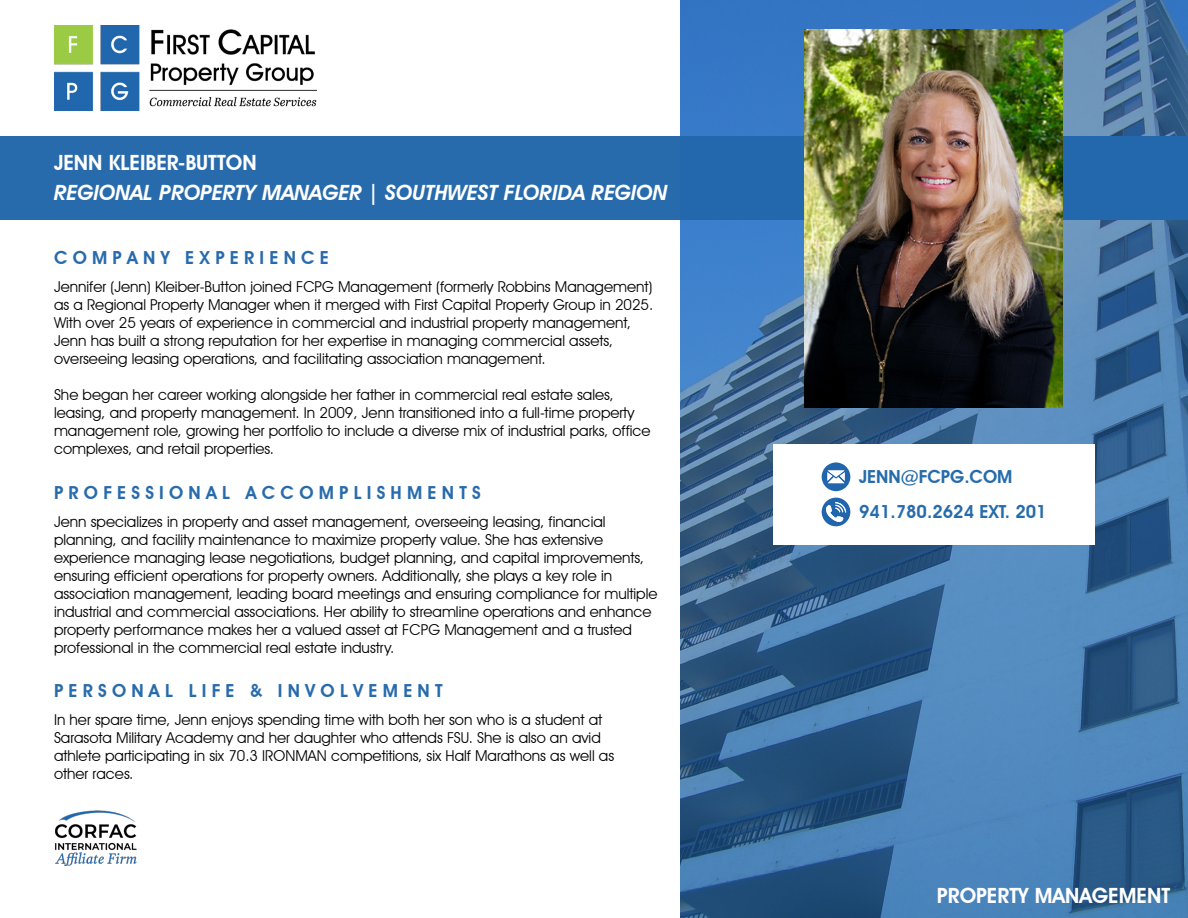
<style>
.page{position:relative;width:1188px;height:918px;background:#fff}
.page>*{position:absolute;margin:0;border:0;box-sizing:border-box;transform-origin:0 0}
.t1{font:italic 600 21px "Avant Garde IT Cby BT";color:#fff}
.t2{font:600 21px "Avant Garde IT Cby BT";color:#fff}
.t3{font:600 18px "Avant Garde IT Cby BT";color:#286bac}
.t4{font:600 18px/35.1px "Avant Garde IT Cby BT";color:#266cac}
.t5{font:15px/18px "Avant Garde IT Cby BT";color:#000}
</style>
<div class="page">
<div style="left:0;top:137px;width:1188px;height:83px;background:#286bac"></div>
<svg style="left:680px;top:0;width:508px;height:918px;background:#3d71a3"></svg>
<img style="left:805px;top:29px;width:258px;height:378px">
<img style="left:54px;top:25px;width:263px;height:86px">
<div style="left:773px;top:444px;width:322px;height:101px;background:#fff"></div>
<svg style="left:822px;top:498px;width:28px;height:28px"></svg>
<svg style="left:822px;top:462px;width:28px;height:29px"></svg>
<img style="left:55px;top:810px;width:82px;height:55px">
<h1 class="t2" style="left:54px;top:150px;width:204px">JENN KLEIBER-BUTTON</h1>
<h1 class="t1" style="left:54px;top:180px;width:615px">REGIONAL PROPERTY MANAGER | SOUTHWEST FLORIDA REGION</h1>
<p class="t3" style="left:54px;top:247px;width:276px">C O M P A N Y E X P E R I E N C E</p>
<p class="t5" style="left:54px;top:278px;width:601px">Jennifer (Jenn) Kleiber-Button joined FCPG Management (formerly Robbins Management) as a Regional Property Manager when it merged with First Capital Property Group in 2025.<br>With over 25 years of experience in commercial and industrial property management, Jenn has built a strong reputation for her expertise in managing commercial assets, overseeing leasing operations, and facilitating association management.</p>
<p class="t5" style="left:54px;top:386px;width:598px">She began her career working alongside her father in commercial real estate sales, leasing, and property management. In 2009, Jenn transitioned into a full-time property management role, growing her portfolio to include a diverse mix of industrial parks, office complexes, and retail properties.</p>
<p class="t3" style="left:54px;top:481px;width:428px">P R O F E S S I O N A L A C C O M P L I S H M E N T S</p>
<p class="t5" style="left:54px;top:512px;width:605px">Jenn specializes in property and asset management, overseeing leasing, financial planning, and facility maintenance to maximize property value. She has extensive experience managing lease negotiations, budget planning, and capital improvements, ensuring efficient operations for property owners. Additionally, she plays a key role in association management, leading board meetings and ensuring compliance for multiple industrial and commercial associations. Her ability to streamline operations and enhance property performance makes her a valued asset at FCPG Management and a trusted professional in the commercial real estate industry.</p>
<p class="t3" style="left:54px;top:680px;width:390px">P E R S O N A L L I F E &amp; I N V O L V E M E N T</p>
<p class="t5" style="left:54px;top:710px;width:562px">In her spare time, Jenn enjoys spending time with both her son who is a student at Sarasota Military Academy and her daughter who attends FSU. She is also an avid athlete participating in six 70.3 IRONMAN competitions, six Half Marathons as well as other races.</p>
<p class="t4" style="left:859px;top:459px;width:189px">JENN@FCPG.COM<br>941.780.2624 EXT. 201</p>
<h1 class="t2" style="left:937px;top:883px;width:235px">PROPERTY MANAGEMENT</h1>
</div>
